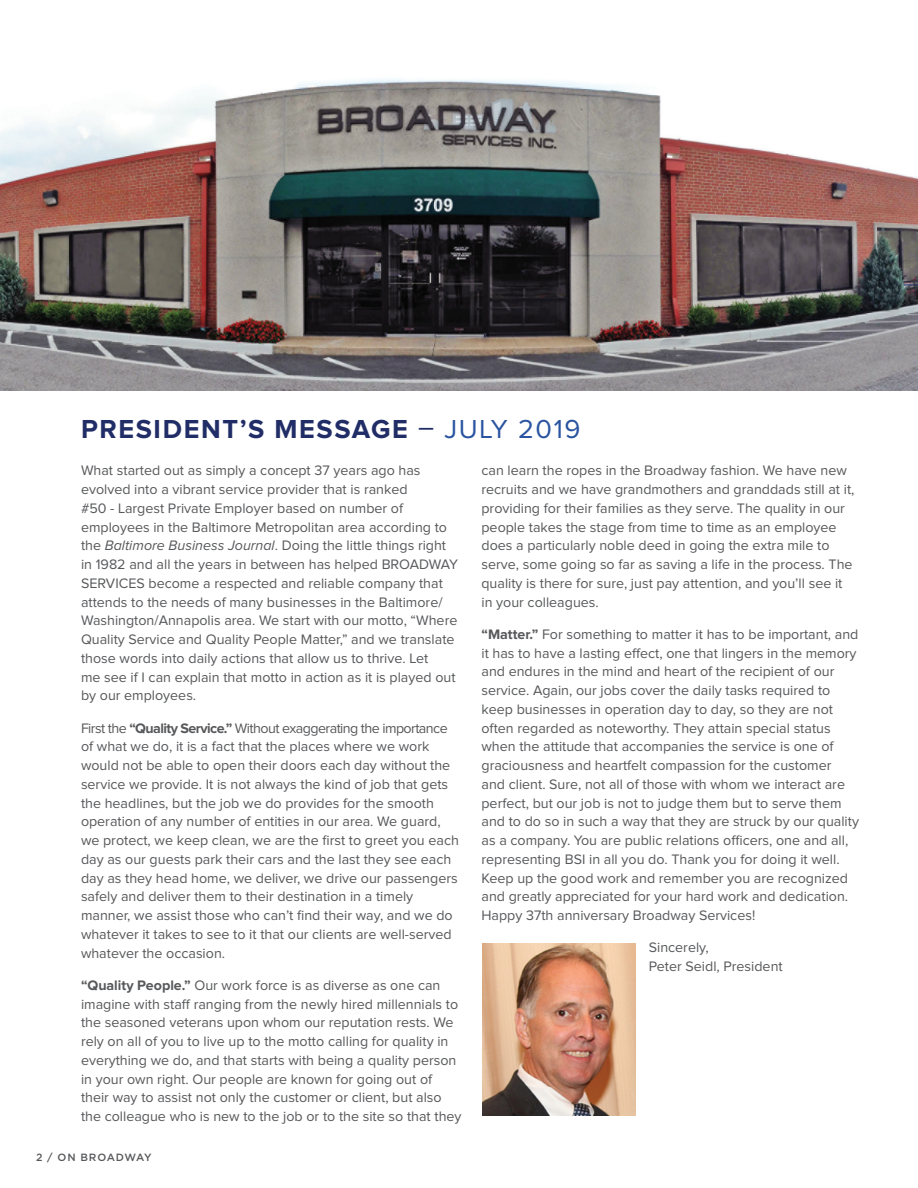
<style>
.page{position:relative;width:918px;height:1188px;background:#fff}
.page>*{position:absolute;margin:0;border:0;box-sizing:border-box;transform-origin:0 0}
.t1{font:700 27px "Proxima Nova";letter-spacing:.06em;color:#212d66}
.t2{font:14.25px/18.8px "Proxima Nova";color:#57585a}
.t3{font:500 10.5px "Gotham";letter-spacing:.06em;color:#57585a}
.s1{font-weight:400}
.s2{font-weight:400;color:#2a54a0}
.s3{font-style:italic}
.s4{font-weight:700}
</style>
<div class="page">
<img style="left:482px;top:943px;width:153px;height:172px">
<img style="left:0;top:79px;width:918px;height:312px">
<svg style="left:904px;top:285px;width:14px;height:1px"></svg>
<p class="t1" style="left:81px;top:417px;width:501px">PRESIDENT’S MESSAGE <span class="s1">–</span> <span class="s2">JULY 2019</span></p>
<p class="t2" style="left:81px;top:462px;width:379px">What started out as simply a concept 37 years ago has evolved into a vibrant service provider that is ranked<br>#50 - Largest Private Employer based on number of employees in the Baltimore Metropolitan area according to the <span class="s3">Baltimore Business Journal</span>. Doing the little things right in 1982 and all the years in between has helped BROADWAY SERVICES become a respected and reliable company that attends to the needs of many businesses in the Baltimore/ Washington/Annapolis area. We start with our motto, “Where Quality Service and Quality People Matter,” and we translate those words into daily actions that allow us to thrive. Let<br>me see if I can explain that motto in action as it is played out by our employees.</p>
<p class="t2" style="left:81px;top:719px;width:379px">First the <span class="s4">“Quality Service.”</span> Without exaggerating the importance of what we do, it is a fact that the places where we work would not be able to open their doors each day without the service we provide. It is not always the kind of job that gets the headlines, but the job we do provides for the smooth operation of any number of entities in our area. We guard, we protect, we keep clean, we are the first to greet you each day as our guests park their cars and the last they see each day as they head home, we deliver, we drive our passengers safely and deliver them to their destination in a timely manner, we assist those who can’t find their way, and we do whatever it takes to see to it that our clients are well-served whatever the occasion.</p>
<p class="t2" style="left:81px;top:976px;width:382px"><span class="s4">“Quality People.”</span> Our work force is as diverse as one can imagine with staff ranging from the newly hired millennials to the seasoned veterans upon whom our reputation rests. We rely on all of you to live up to the motto calling for quality in everything we do, and that starts with being a quality person in your own right. Our people are known for going out of their way to assist not only the customer or client, but also the colleague who is new to the job or to the site so that they</p>
<p class="t3" style="left:36px;top:1151px;width:117px">2 / ON BROADWAY</p>
<p class="t2" style="left:482px;top:462px;width:375px">can learn the ropes in the Broadway fashion. We have new recruits and we have grandmothers and granddads still at it, providing for their families as they serve. The quality in our people takes the stage from time to time as an employee does a particularly noble deed in going the extra mile to serve, some going so far as saving a life in the process. The quality is there for sure, just pay attention, and you’ll see it in your colleagues.</p>
<p class="t2" style="left:482px;top:625px;width:379px"><span class="s4">“Matter.”</span> For something to matter it has to be important, and it has to have a lasting effect, one that lingers in the memory and endures in the mind and heart of the recipient of our service. Again, our jobs cover the daily tasks required to keep businesses in operation day to day, so they are not often regarded as noteworthy. They attain special status when the attitude that accompanies the service is one of graciousness and heartfelt compassion for the customer<br>and client. Sure, not all of those with whom we interact are perfect, but our job is not to judge them but to serve them and to do so in such a way that they are struck by our quality as a company. You are public relations officers, one and all, representing BSI in all you do. Thank you for doing it well.<br>Keep up the good work and remember you are recognized and greatly appreciated for your hard work and dedication.<br>Happy 37th anniversary Broadway Services!</p>
<p class="t2" style="left:649px;top:939px;width:135px">Sincerely,<br>Peter Seidl, President</p>
</div>
